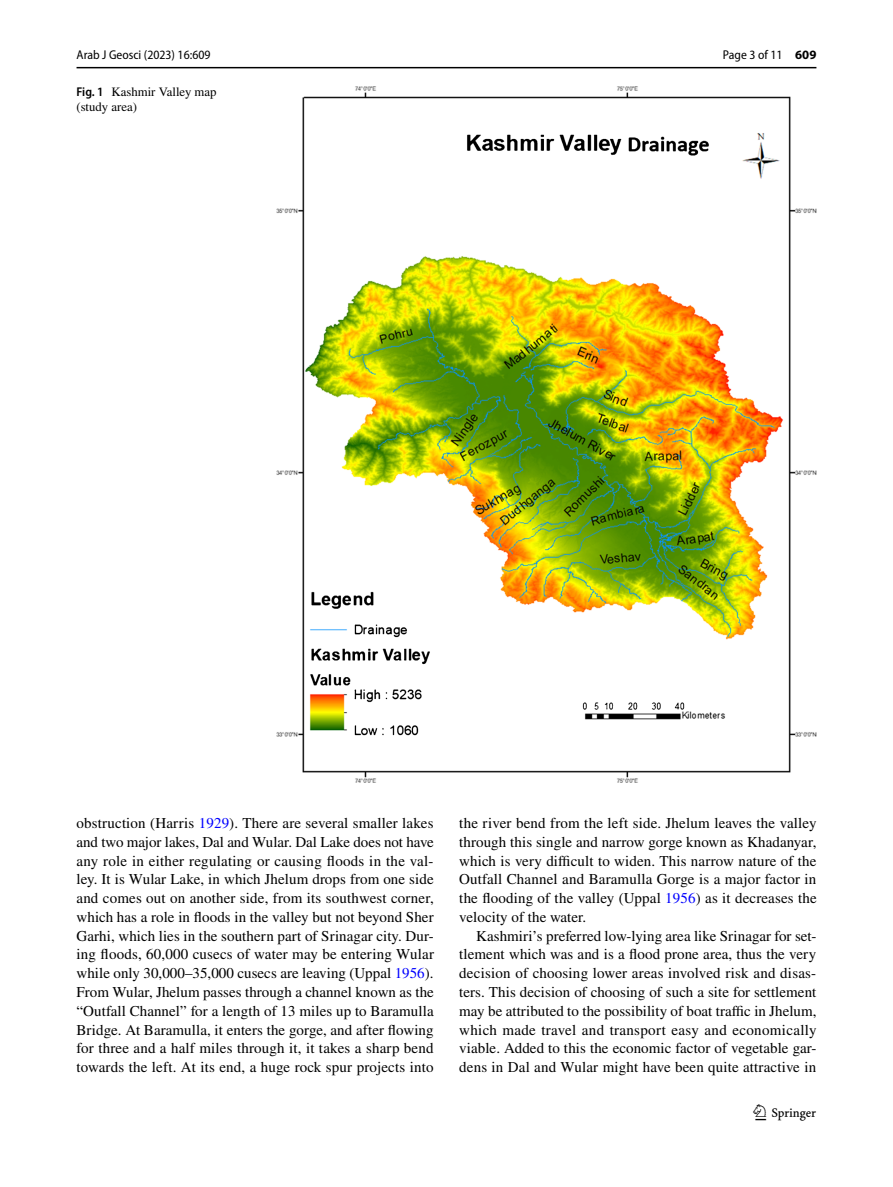
<style>
.page{position:relative;width:893px;height:1187px;background:#fff}
.page>*{position:absolute;margin:0;border:0;box-sizing:border-box;transform-origin:0 0}
.t1{font:22.5px "Springnew Regular 3";color:#000}
.t2{font:15px/18.8px "STIX";letter-spacing:.01em;color:#000;text-align:justify}
.t3{font:semi-condensed 12.75px "Myriad Pro";color:#000}
.t4{font:12.75px/15px "STIX";color:#000}
.s1{font-family:"Myriad Pro";font-weight:600;font-stretch:semi-condensed}
.s2{font-weight:700;font-stretch:normal}
.s3{color:#00f}
</style>
<div class="page">
<hr style="left:77px;top:67px;width:739px;height:1px;background:#000">
<img style="left:276px;top:87px;width:540px;height:695px">
<p class="t3" style="left:77px;top:48px;width:135px">Arab J Geosci (2023) 16:609</p>
<p class="t4" style="left:77px;top:85px;width:141px"><span class="s1">Fig. 1</span> Kashmir Valley map (study area)</p>
<p class="t3" style="left:723px;top:48px;width:95px">Page 3 of 11 <span class="s2">609</span></p>
<p class="t2" style="left:77px;top:814px;width:359px">obstruction (Harris <span class="s3">1929</span>). There are several smaller lakes and two major lakes, Dal and Wular. Dal Lake does not have any role in either regulating or causing floods in the val&shy;ley. It is Wular Lake, in which Jhelum drops from one side and comes out on another side, from its southwest corner, which has a role in floods in the valley but not beyond Sher Garhi, which lies in the southern part of Srinagar city. Dur&shy;ing floods, 60,000 cusecs of water may be entering Wular while only 30,000–35,000 cusecs are leaving (Uppal <span class="s3">1956</span>).<br>From Wular, Jhelum passes through a channel known as the “Outfall Channel” for a length of 13 miles up to Baramulla Bridge. At Baramulla, it enters the gorge, and after flowing for three and a half miles through it, it takes a sharp bend towards the left. At its end, a huge rock spur projects into</p>
<p class="t2" style="left:459px;top:814px;width:359px">the river bend from the left side. Jhelum leaves the valley through this single and narrow gorge known as Khadanyar, which is very difficult to widen. This narrow nature of the Outfall Channel and Baramulla Gorge is a major factor in the flooding of the valley (Uppal <span class="s3">1956</span>) as it decreases the velocity of the water.</p>
<p class="t2" style="left:459px;top:927px;width:359px;text-indent:17px">Kashmiri’s preferred low-lying area like Srinagar for set&shy;tlement which was and is a flood prone area, thus the very decision of choosing lower areas involved risk and disas&shy;ters. This decision of choosing of such a site for settlement may be attributed to the possibility of boat traffic in Jhelum, which made travel and transport easy and economically viable. Added to this the economic factor of vegetable gar&shy;dens in Dal and Wular might have been quite attractive in</p>
<h1 class="t1" style="left:755px;top:1104px;width:62px">1 3</h1>
</div>
